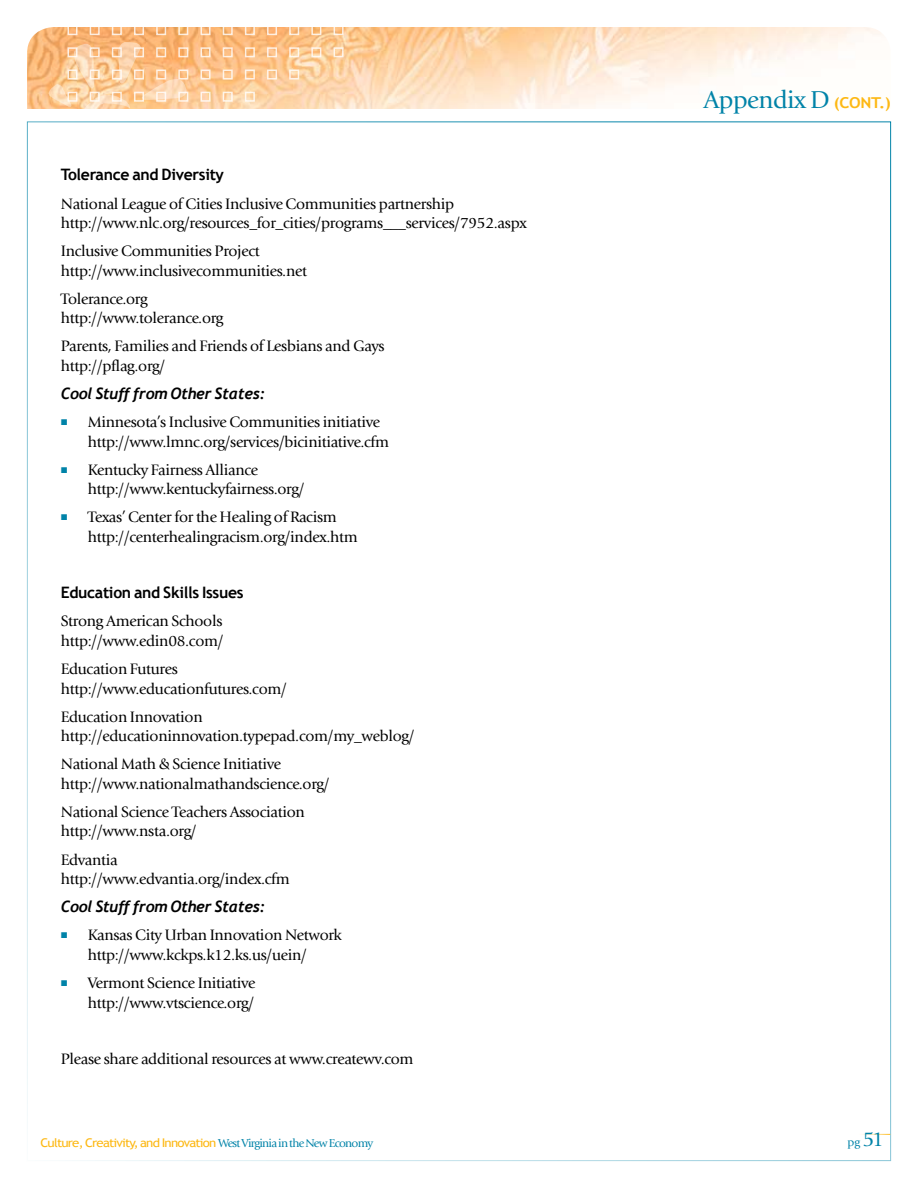
<style>
.page{position:relative;width:918px;height:1188px;background:#fff}
.page>*{position:absolute;margin:0;border:0;box-sizing:border-box;transform-origin:0 0}
.t1{font:25.5px "Giovanni";letter-spacing:-.02em;color:#0083a8}
.t2{font:15.75px/19.5px "Giovanni";letter-spacing:-.02em;color:#000}
.t3{font:italic 700 15.75px "Trebuchet";letter-spacing:-.02em;color:#000}
.t4{font:700 15.75px "Trebuchet MS";letter-spacing:-.02em;color:#000}
.t5{font:12px "Trebuchet MS";letter-spacing:-.06em;color:#fdb813;scale:1.1 1}
.t6{font:12px "Giovanni";color:#0083a8}
.s1{font-family:"Trebuchet MS";font-weight:700;font-size:15px;color:#fdb813}
.s2{font-family:"Giovanni";color:#0083a8}
.s3{font-size:21px}
</style>
<div class="page">
<img style="left:27px;top:27px;width:855px;height:82px">
<svg style="left:49px;top:42px;width:138px;height:67px;background:#fac692"></svg>
<div style="left:68px;top:25px;width:10px;height:10px;border:2px solid #fff"></div>
<div style="left:90px;top:25px;width:10px;height:10px;border:2px solid #fff"></div>
<div style="left:112px;top:25px;width:10px;height:10px;border:2px solid #fff"></div>
<div style="left:134px;top:25px;width:10px;height:10px;border:2px solid #fff"></div>
<div style="left:156px;top:25px;width:10px;height:10px;border:2px solid #fff"></div>
<div style="left:178px;top:25px;width:10px;height:10px;border:2px solid #fff"></div>
<div style="left:201px;top:25px;width:10px;height:10px;border:2px solid #fff"></div>
<div style="left:223px;top:25px;width:10px;height:10px;border:2px solid #fff"></div>
<div style="left:245px;top:25px;width:10px;height:10px;border:2px solid #fff"></div>
<div style="left:267px;top:25px;width:10px;height:10px;border:2px solid #fff"></div>
<div style="left:289px;top:25px;width:10px;height:10px;border:2px solid #fff"></div>
<div style="left:311px;top:25px;width:10px;height:10px;border:2px solid #fff"></div>
<div style="left:334px;top:25px;width:10px;height:10px;border:2px solid #fff"></div>
<div style="left:68px;top:47px;width:10px;height:10px;border:2px solid #fff"></div>
<div style="left:90px;top:47px;width:10px;height:10px;border:2px solid #fff"></div>
<div style="left:112px;top:47px;width:10px;height:10px;border:2px solid #fff"></div>
<div style="left:134px;top:47px;width:10px;height:10px;border:2px solid #fff"></div>
<div style="left:156px;top:47px;width:10px;height:10px;border:2px solid #fff"></div>
<div style="left:178px;top:47px;width:10px;height:10px;border:2px solid #fff"></div>
<div style="left:201px;top:47px;width:10px;height:10px;border:2px solid #fff"></div>
<div style="left:223px;top:47px;width:10px;height:10px;border:2px solid #fff"></div>
<div style="left:245px;top:47px;width:10px;height:10px;border:2px solid #fff"></div>
<div style="left:267px;top:47px;width:10px;height:10px;border:2px solid #fff"></div>
<div style="left:289px;top:47px;width:10px;height:10px;border:2px solid #fff"></div>
<div style="left:311px;top:47px;width:10px;height:10px;border:2px solid #fff"></div>
<div style="left:334px;top:47px;width:10px;height:10px;border:2px solid #fff"></div>
<div style="left:68px;top:70px;width:10px;height:10px;border:2px solid #fff"></div>
<div style="left:90px;top:70px;width:10px;height:10px;border:2px solid #fff"></div>
<div style="left:112px;top:70px;width:10px;height:10px;border:2px solid #fff"></div>
<div style="left:134px;top:70px;width:10px;height:10px;border:2px solid #fff"></div>
<div style="left:156px;top:70px;width:10px;height:10px;border:2px solid #fff"></div>
<div style="left:178px;top:70px;width:10px;height:10px;border:2px solid #fff"></div>
<div style="left:201px;top:70px;width:10px;height:10px;border:2px solid #fff"></div>
<div style="left:223px;top:70px;width:10px;height:10px;border:2px solid #fff"></div>
<div style="left:245px;top:70px;width:10px;height:10px;border:2px solid #fff"></div>
<div style="left:267px;top:70px;width:10px;height:10px;border:2px solid #fff"></div>
<div style="left:289px;top:70px;width:10px;height:10px;border:2px solid #fff"></div>
<div style="left:68px;top:92px;width:10px;height:10px;border:2px solid #fff"></div>
<div style="left:90px;top:92px;width:10px;height:10px;border:2px solid #fff"></div>
<div style="left:112px;top:92px;width:10px;height:10px;border:2px solid #fff"></div>
<div style="left:134px;top:92px;width:10px;height:10px;border:2px solid #fff"></div>
<div style="left:156px;top:92px;width:10px;height:10px;border:2px solid #fff"></div>
<div style="left:178px;top:92px;width:10px;height:10px;border:2px solid #fff"></div>
<div style="left:201px;top:92px;width:10px;height:10px;border:2px solid #fff"></div>
<div style="left:223px;top:92px;width:10px;height:10px;border:2px solid #fff"></div>
<div style="left:245px;top:92px;width:10px;height:10px;border:2px solid #fff"></div>
<p class="t4" style="left:61px;top:165px;width:165px">Tolerance and Diversity</p>
<p class="t2" style="left:61px;top:194px;width:467px">National League of Cities Inclusive Communities partnership http://www.nlc.org/resources_for_cities/programs___services/7952 .aspx</p>
<p class="t2" style="left:61px;top:241px;width:248px">Inclusive Communities Project http://www.inclusivecommunities.net</p>
<p class="t2" style="left:61px;top:289px;width:164px">Tolerance.org http://www.tolerance.org</p>
<p class="t2" style="left:61px;top:337px;width:325px">Parents, Families and Friends of Lesbians and Gays http://pflag.org/</p>
<p class="t3" style="left:61px;top:384px;width:206px">Cool Stuff from Other States:</p>
<p class="t2" style="left:88px;top:412px;width:303px">Minnesota’s Inclusive Communities initiative http://www.lmnc.org/services/bicinitiative.cfm</p>
<p class="t2" style="left:88px;top:460px;width:218px">Kentucky Fairness Alliance http://www.kentuckyfairness.org/</p>
<p class="t2" style="left:88px;top:508px;width:272px">Texas’ Center for the Healing of Racism http://centerhealingracism.org/index.htm</p>
<p class="t4" style="left:61px;top:583px;width:184px">Education and Skills Issues</p>
<p class="t2" style="left:61px;top:612px;width:164px">Strong American Schools http://www.edin08.com/</p>
<p class="t2" style="left:61px;top:659px;width:228px">Education Futures http://www.educationfutures.com/</p>
<p class="t2" style="left:61px;top:707px;width:355px">Education Innovation http://educationinnovation.typepad.com/my_weblog/</p>
<p class="t2" style="left:61px;top:755px;width:270px">National Math &amp; Science Initiative http://www.nationalmathandscience.org/</p>
<p class="t2" style="left:61px;top:802px;width:246px">National Science Teachers Association http://www.nsta.org/</p>
<p class="t2" style="left:61px;top:850px;width:231px">Edvantia http://www.edvantia.org/index.cfm</p>
<p class="t3" style="left:61px;top:897px;width:206px">Cool Stuff from Other States:</p>
<p class="t2" style="left:88px;top:926px;width:256px">Kansas City Urban Innovation Network http://www.kckps.k12.ks.us/uein/</p>
<p class="t2" style="left:88px;top:973px;width:169px">Vermont Science Initiative http://www.vtscience.org/</p>
<p class="t2" style="left:61px;top:1049px;width:354px">Please share additional resources at www.createwv.com</p>
<h1 class="t1" style="left:703px;top:86px;width:189px">Appendix D <span class="s1">(cont.)</span></h1>
<p class="t5" style="left:40px;top:1135px;width:304px">Culture, Creativity, and I nnovation <span class="s2">West Virginia in the New Economy</span></p>
<p class="t6" style="left:848px;top:1135px;width:38px">pg <span class="s3">51</span></p>
</div>
